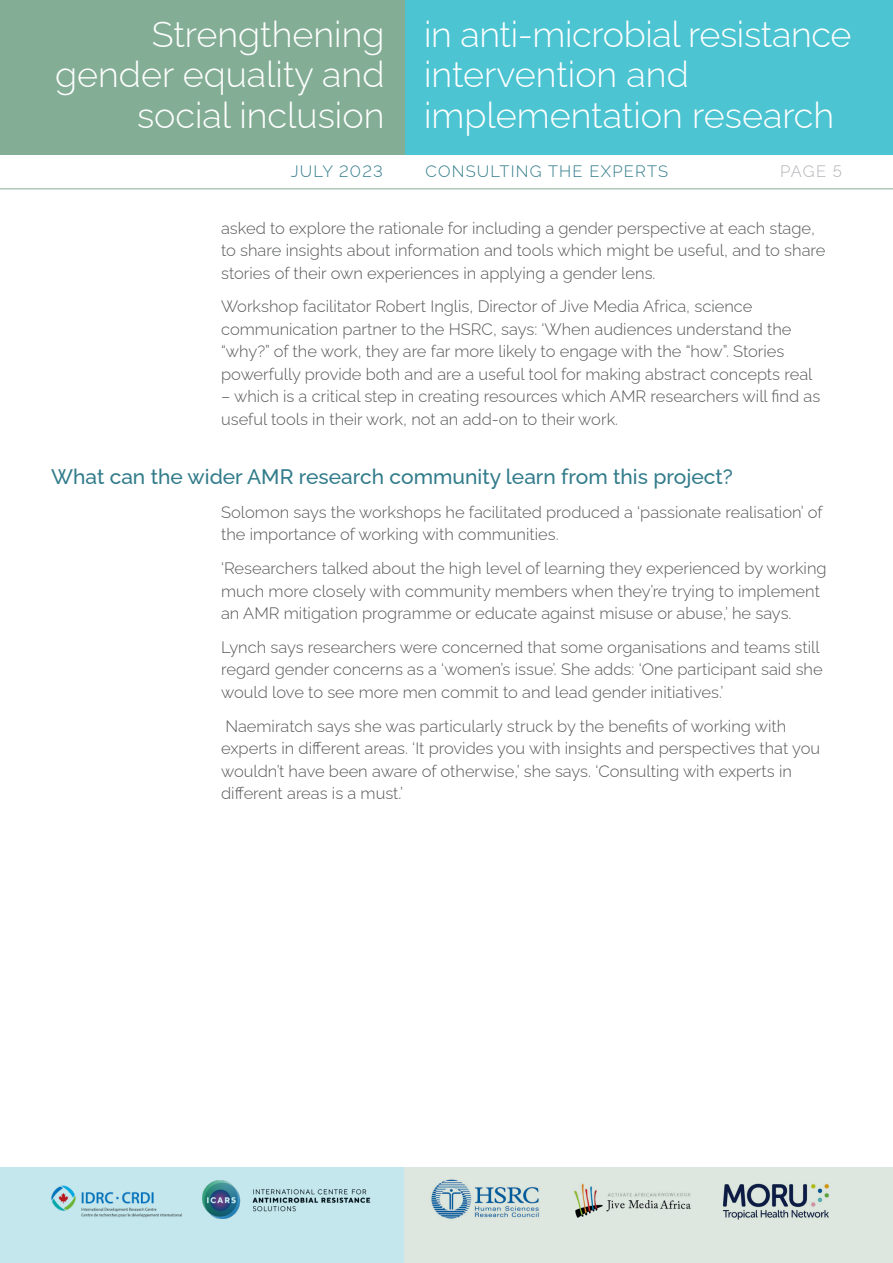
<style>
.page{position:relative;width:893px;height:1263px;background:#fff}
.page>*{position:absolute;margin:0;border:0;box-sizing:border-box;transform-origin:0 0}
.t1{font:300 36px/40.5px "Raleway";color:#fff;text-align:right}
.Heading_Style_1{font:500 21px "Raleway";color:#327c8b}
.Body_Text{font:300 16.5px/22.5px "Raleway";color:#57585a}
.t2{font:300 16.5px "Raleway";letter-spacing:.075em;color:#327c8b}
.t3{font:300 16.5px "Raleway";color:#b2b3b7}
</style>
<div class="page">
<div style="left:404px;top:0;width:489px;height:155px;background:#4cc4d2"></div>
<div style="left:0;top:0;width:405px;height:155px;background:#83ae95"></div>
<div style="left:0;top:1167px;width:405px;height:96px;background:#c4e7ed"></div>
<div style="left:405px;top:1167px;width:488px;height:96px;background:#dde7df"></div>
<img style="left:203px;top:1181px;width:168px;height:38px">
<img style="left:51px;top:1185px;width:131px;height:33px">
<img style="left:431px;top:1179px;width:108px;height:40px">
<img style="left:574px;top:1183px;width:117px;height:35px">
<img style="left:722px;top:1183px;width:107px;height:36px">
<hr style="left:0;top:188px;width:893px;height:1px;background:#83ae95">
<p class="t1" style="left:55px;top:10px;width:331px">Strengthening gender equality and social inclusion</p>
<p class="t1" style="left:424px;top:10px;width:429px">in anti-microbial resistance</p>
<p class="t1" style="left:424px;top:50px;width:266px">intervention and</p>
<p class="t1" style="left:424px;top:91px;width:412px">implementation research</p>
<p class="t2" style="left:291px;top:158px;width:94px">JULY 2023</p>
<p class="t2" style="left:425px;top:158px;width:244px">CONSULTING THE EXPERTS</p>
<p class="t3" style="left:780px;top:158px;width:63px">PAGE 5</p>
<p class="Body_Text" style="left:221px;top:215px;width:606px">asked to explore the rationale for including a gender perspective at each stage, to share insights about information and tools which might be useful, and to share stories of their own experiences in applying a gender lens.</p>
<p class="Body_Text" style="left:221px;top:293px;width:593px">Workshop facilitator Robert Inglis, Director of Jive Media Africa, science communication partner to the HSRC, says: ‘When audiences understand the “why?” of the work, they are far more likely to engage with the “how”. Stories powerfully provide both and are a useful tool for making abstract concepts real</p>
<p class="Body_Text" style="left:221px;top:383px;width:601px">– which is a critical step in creating resources which AMR researchers will find as useful tools in their work, not an add-on to their work.</p>
<p class="Heading_Style_1" style="left:51px;top:460px;width:683px">What can the wider AMR research community learn from this project?</p>
<p class="Body_Text" style="left:221px;top:499px;width:603px">Solomon says the workshops he facilitated produced a ‘passionate realisation’ of the importance of working with communities.</p>
<p class="Body_Text" style="left:221px;top:555px;width:607px">‘Researchers talked about the high level of learning they experienced by working much more closely with community members when they’re trying to implement an AMR mitigation programme or educate against misuse or abuse,’ he says.</p>
<p class="Body_Text" style="left:221px;top:634px;width:603px">Lynch says researchers were concerned that some organisations and teams still regard gender concerns as a ‘women’s issue’. She adds: ‘One participant said she would love to see more men commit to and lead gender initiatives.’</p>
<p class="Body_Text" style="left:221px;top:713px;width:601px">Naemiratch says she was particularly struck by the benefits of working with experts in different areas. ‘It provides you with insights and perspectives that you wouldn’t have been aware of otherwise,’ she says. ‘Consulting with experts in different areas is a must.’</p>
</div>
